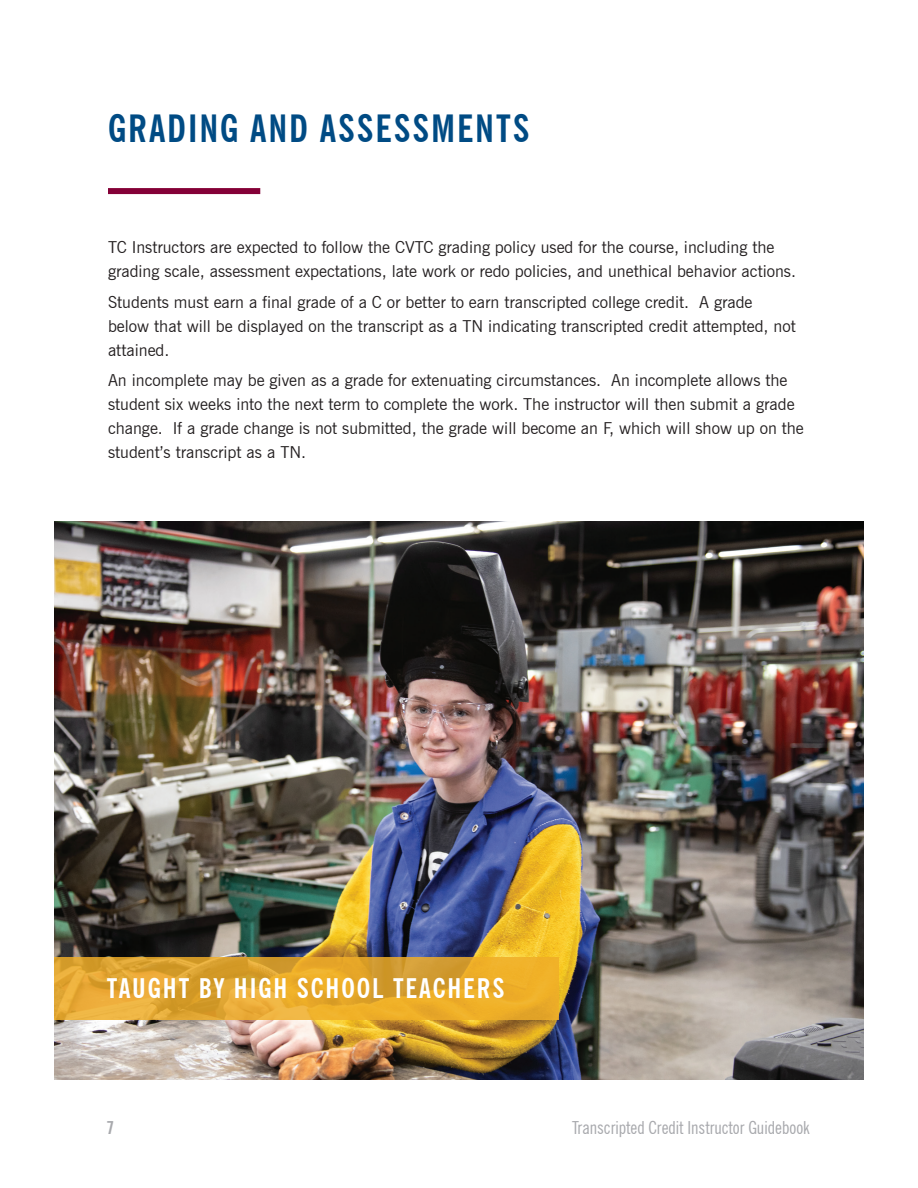
<style>
.page{position:relative;width:918px;height:1188px;background:#fff}
.page>*{position:absolute;margin:0;border:0;box-sizing:border-box;transform-origin:0 0}
.t1{font:700 condensed 37.5px "News Gothic BT";letter-spacing:.05em;color:#004b84}
.t2{font:700 condensed 27px "News Gothic BT";letter-spacing:.07em;color:#fff}
.t3{font:condensed 18px "News Gothic BT";color:#a8a9ad}
.t4{font:700 condensed 18px "News Gothic BT";color:#a8a9ad}
.t5{font:16.5px/24px "News Gothic BT";color:#231f20}
</style>
<div class="page">
<img style="left:54px;top:522px;width:810px;height:558px">
<div style="left:108px;top:188px;width:152px;height:6px;background:#840037"></div>
<svg style="left:54px;top:957px;width:504px;height:62px;background:#e3a72e"></svg>
<h1 class="t1" style="left:108px;top:106px;width:423px">GRADING AND ASSESSMENTS</h1>
<p class="t5" style="left:108px;top:235px;width:690px">TC Instructors are expected to follow the CVTC grading policy used for the course, including the grading scale, assessment expectations, late work or redo policies, and unethical behavior actions.</p>
<p class="t5" style="left:108px;top:290px;width:689px">Students must earn a final grade of a C or better to earn transcripted college credit. A grade below that will be displayed on the transcript as a TN indicating transcripted credit attempted, not attained.</p>
<p class="t5" style="left:108px;top:368px;width:697px">An incomplete may be given as a grade for extenuating circumstances. An incomplete allows the student six weeks into the next term to complete the work. The instructor will then submit a grade change. If a grade change is not submitted, the grade will become an F, which will show up on the student’s transcript as a TN.</p>
<h2 class="t2" style="left:107px;top:972px;width:399px">TAUGHT BY HIGH SCHOOL TEACHERS</h2>
<p class="t4" style="left:107px;top:1117px;width:9px">7</p>
<p class="t3" style="left:572px;top:1117px;width:239px">Transcripted Credit Instructor Guidebook</p>
</div>
